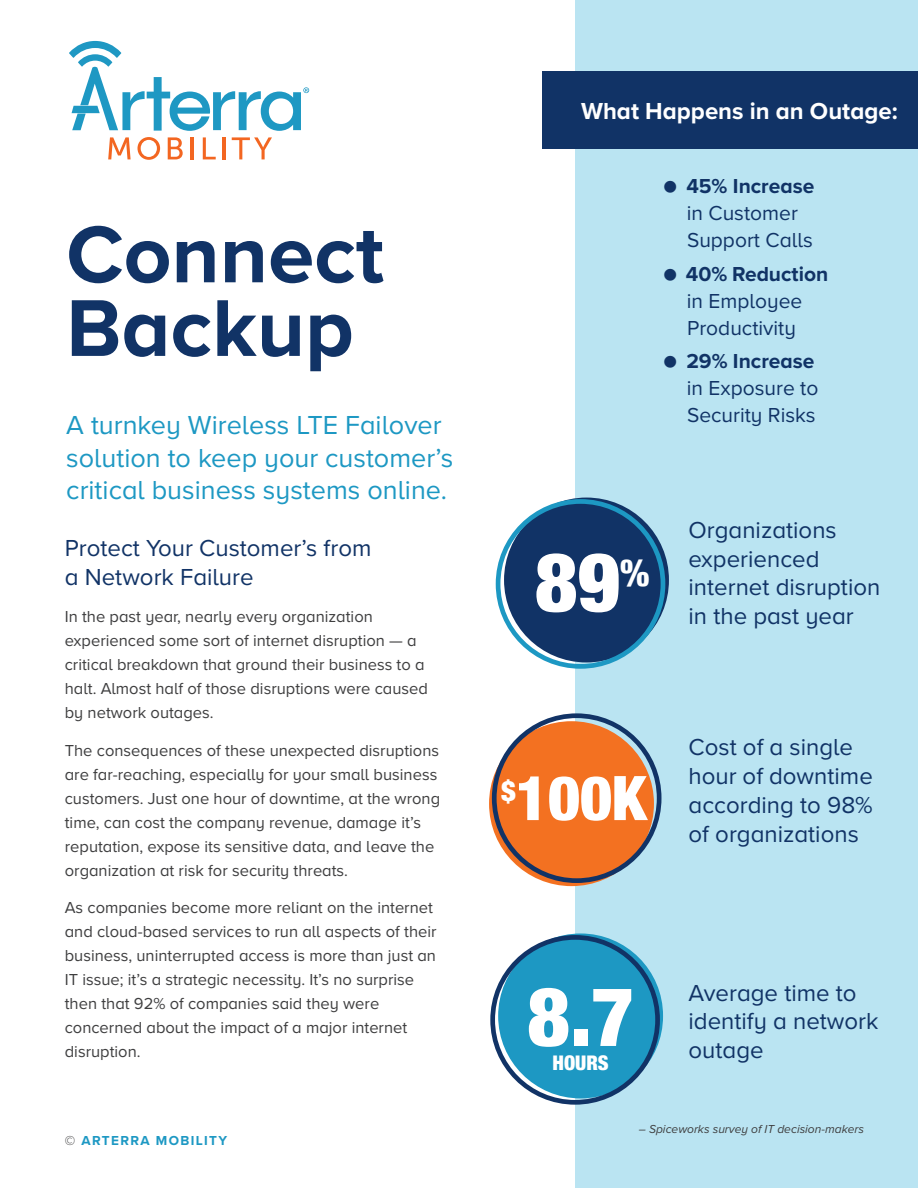
<style>
.page{position:relative;width:918px;height:1188px;background:#fff}
.page>*{position:absolute;margin:0;border:0;box-sizing:border-box;transform-origin:0 0}
.t1{font:700 83.4px/73.7px "Proxima Nova A";color:#136}
.t2{font:900 condensed 82.05px "Helvetica Neue";color:#fff}
.t3{font:900 condensed 61.65px "Helvetica Neue";color:#fff}
.t4{font:27px/32.4px "Proxima Nova A";color:#1d98c3}
.t5{font:24px/28.8px "Proxima Nova A";color:#136}
.t6{font:700 24px "Proxima Nova A";color:#fff}
.t7{font:21px/27px "Proxima Nova A";color:#136}
.t8{font:900 condensed 20.1px "Helvetica Neue";color:#fff}
.t9{font:16.5px/24px "Proxima Nova A";color:#3e3e3f}
.t10{font:700 13.5px "Proxima Nova A";letter-spacing:.1em;color:#1d98c3}
.t11{font:italic 12px "Proxima Nova A";color:#3e3e3f}
.s1{font-weight:400;color:#3e3e3f}
.s2{font-weight:700}
</style>
<div class="page">
<div style="left:575px;top:0;width:343px;height:1188px;background:#bae4f2"></div>
<div style="left:504px;top:498px;width:165px;height:164px;background:#136;border-radius:50%"></div>
<div style="left:542px;top:71px;width:376px;height:78px;background:#136"></div>
<svg style="left:108px;top:137px;width:23px;height:22px"></svg>
<svg style="left:138px;top:137px;width:22px;height:23px"></svg>
<svg style="left:168px;top:137px;width:15px;height:22px"></svg>
<hr style="left:191px;top:137px;width:3px;height:22px;background:#f36621">
<svg style="left:203px;top:137px;width:13px;height:22px"></svg>
<hr style="left:222px;top:137px;width:3px;height:22px;background:#f36621">
<svg style="left:232px;top:137px;width:40px;height:22px"></svg>
<svg style="left:69px;top:41px;width:240px;height:90px"></svg>
<div style="left:489px;top:721px;width:165px;height:165px;background:#f37121;border-radius:50%"></div>
<div style="left:498px;top:933px;width:165px;height:165px;background:#1d98c3;border-radius:50%"></div>
<div style="left:490px;top:935px;width:170px;height:170px;border:5px solid #136;border-radius:50%"></div>
<div style="left:496px;top:499px;width:169px;height:170px;border:5px solid #1d98c3;border-radius:50%"></div>
<div style="left:492px;top:713px;width:169px;height:170px;border:5px solid #136;border-radius:50%"></div>
<p class="t1" style="left:66px;top:221px;width:319px">Connect<br>Backup</p>
<p class="t4" style="left:66px;top:410px;width:389px">A turnkey Wireless LTE Failover solution to keep your customer’s critical business systems online.</p>
<p class="t5" style="left:65px;top:534px;width:308px">Protect Your Customer’s from a Network Failure</p>
<p class="t9" style="left:65px;top:605px;width:365px">In the past year, nearly every organization experienced some sort of internet disruption — a critical breakdown that ground their business to a halt. Almost half of those disruptions were caused by network outages.</p>
<p class="t9" style="left:65px;top:738px;width:377px">The consequences of these unexpected disruptions are far-reaching, especially for your small business customers. Just one hour of downtime, at the wrong time, can cost the company revenue, damage it’s reputation, expose its sensitive data, and leave the organization at risk for security threats.</p>
<p class="t9" style="left:65px;top:896px;width:373px">As companies become more reliant on the internet and cloud-based services to run all aspects of their business, uninterrupted access is more than just an IT issue; it’s a strategic necessity. It’s no surprise then that 92% of companies said they were concerned about the impact of a major internet disruption.</p>
<p class="t10" style="left:65px;top:1132px;width:164px"><span class="s1">©</span> ARTERRA MOBILITY</p>
<p class="t6" style="left:581px;top:97px;width:318px">What Happens in an Outage:</p>
<p class="t7" style="left:686px;top:173px;width:130px"><span class="s2">45% Increase </span>in Customer<br>Support Calls</p>
<p class="t7" style="left:686px;top:261px;width:144px"><span class="s2">40% Reduction </span>in Employee<br>Productivity</p>
<p class="t7" style="left:686px;top:348px;width:134px"><span class="s2">29% Increase </span>in Exposure to<br>Security Risks</p>
<p class="t2" style="left:535px;top:515px;width:116px">89<sup>%</sup></p>
<p class="t5" style="left:689px;top:516px;width:193px">Organizations experienced internet disruption in the past year</p>
<p class="t3" style="left:501px;top:747px;width:147px"><sup>$</sup>100K</p>
<p class="t5" style="left:689px;top:733px;width:186px">Cost of a single hour of downtime according to 98% of organizations</p>
<p class="t2" style="left:527px;top:949px;width:108px">8.7</p>
<p class="t8" style="left:552px;top:1046px;width:58px">HOURS</p>
<p class="t5" style="left:689px;top:979px;width:191px">Average time to identify a network outage</p>
<p class="t11" style="left:639px;top:1122px;width:227px">– Spiceworks survey of IT decision-makers</p>
</div>
